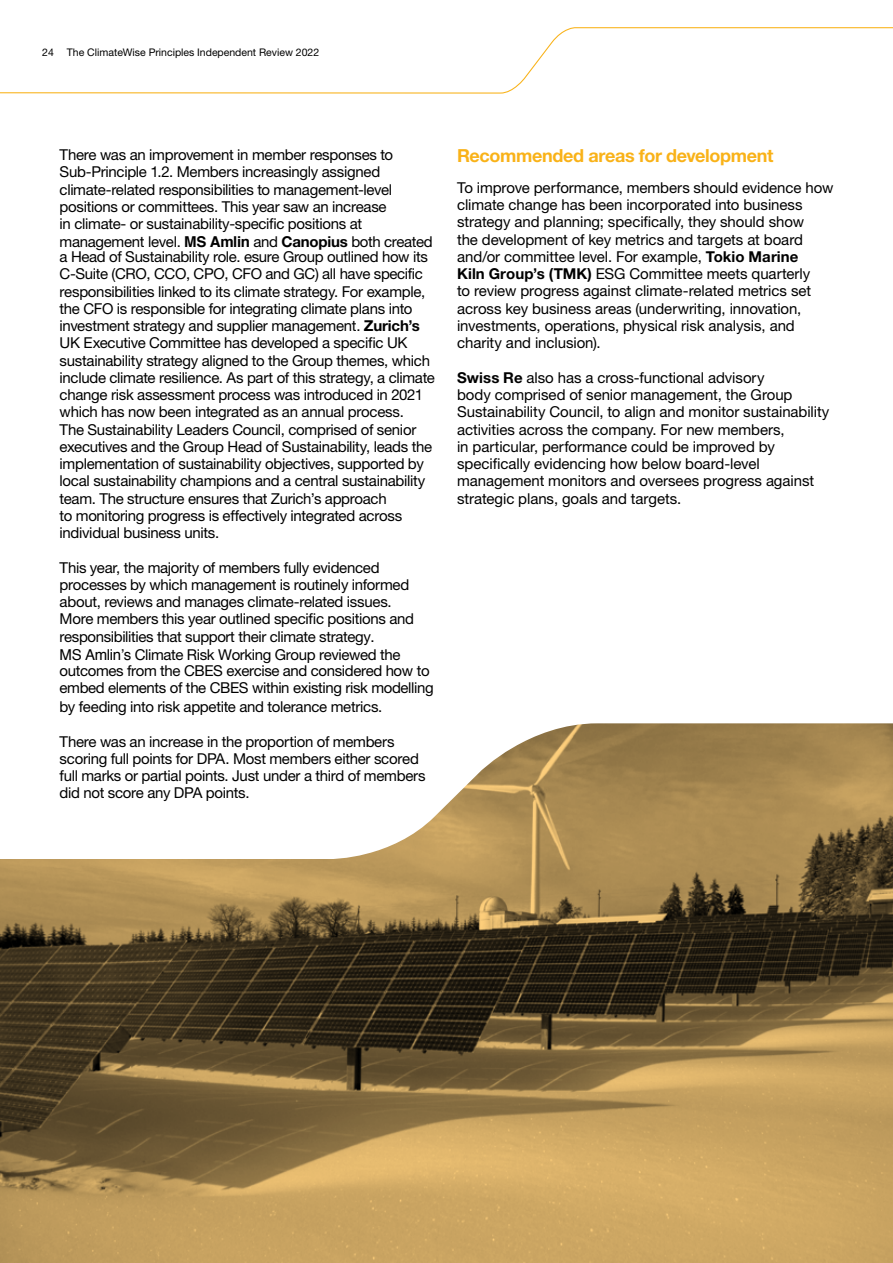
<style>
.page{position:relative;width:893px;height:1263px;background:#fff}
.page>*{position:absolute;margin:0;border:0;box-sizing:border-box;transform-origin:0 0}
.t1{font:700 18px "Helvetica Neue LT Std";letter-spacing:-.02em;color:#f9b218}
.t2{font:15px/17.2px "Helvetica Neue LT Std";letter-spacing:-.02em;color:#000}
.t3{font:10.5px "Helvetica Neue LT Std";color:#000}
.s1{font-family:"Helvetica";font-weight:700}
.s2{font-weight:700}
.s3{font-family:"Helvetica"}
</style>
<div class="page">
<svg style="left:0;top:859px;width:893px;height:404px;background:#8b7143"></svg>
<svg style="left:334px;top:723px;width:559px;height:136px"></svg>
<svg style="left:0;top:27px;width:893px;height:67px"></svg>
<p class="t3" style="left:42px;top:46px;width:278px">24 The ClimateWise Principles Independent Review 2022</p>
<p class="t2" style="left:60px;top:146px;width:375px">There was an improvement in member responses to Sub-Principle 1.2. Members increasingly assigned climate-related responsibilities to management-level positions or committees. This year saw an increase<br>in climate- or sustainability-specific positions at management level. <span class="s1">MS Amlin</span> and <span class="s2">Canopius</span> both created</p>
<p class="t2" style="left:60px;top:248px;width:377px">a Head of Sustainability role. esure Group outlined how its C-Suite (CRO, CCO, CPO, CFO and GC) all have specific responsibilities linked to its climate strategy. For example, the CFO is responsible for integrating climate plans into investment strategy and supplier management. <span class="s2">Zurich’s </span>UK Executive Committee has developed a specific UK sustainability strategy aligned to the Group themes, which include climate resilience. As part of this strategy, a climate change risk assessment process was introduced in 2021 which has now been integrated as an annual process.<br>The Sustainability Leaders Council, comprised of senior executives and the Group Head of Sustainability, leads the implementation of sustainability objectives, supported by local sustainability champions and a central sustainability team. The structure ensures that Zurich’s approach<br>to monitoring progress is effectively integrated across individual business units.</p>
<p class="t2" style="left:60px;top:558px;width:376px">This year, the majority of members fully evidenced processes by which management is routinely informed about, reviews and manages climate-related issues.<br>More members this year outlined specific positions and responsibilities that support their climate strategy.<br><span class="s3">MS Amlin’s</span> Climate Risk Working Group reviewed the outcomes from the CBES exercise and considered how to embed elements of the CBES within existing risk modelling</p>
<p class="t2" style="left:60px;top:698px;width:324px">by feeding into risk appetite and tolerance metrics.</p>
<p class="t2" style="left:60px;top:732px;width:367px">There was an increase in the proportion of members scoring full points for DPA. Most members either scored full marks or partial points. Just under a third of members did not score any DPA points.</p>
<p class="t1" style="left:457px;top:145px;width:318px">Recommended areas for development</p>
<p class="t2" style="left:457px;top:179px;width:378px">To improve performance, members should evidence how climate change has been incorporated into business strategy and planning; specifically, they should show<br>the development of key metrics and targets at board and/or committee level. For example, <span class="s2">Tokio Marine<br>Kiln Group’s (TMK)</span> ESG Committee meets quarterly<br>to review progress against climate-related metrics set across key business areas (underwriting, innovation, investments, operations, physical risk analysis, and charity and inclusion).</p>
<p class="t2" style="left:457px;top:369px;width:374px"><span class="s2">Swiss Re</span> also has a cross-functional advisory<br>body comprised of senior management, the Group Sustainability Council, to align and monitor sustainability activities across the company. For new members,<br>in particular, performance could be improved by specifically evidencing how below board-level management monitors and oversees progress against strategic plans, goals and targets.</p>
</div>
